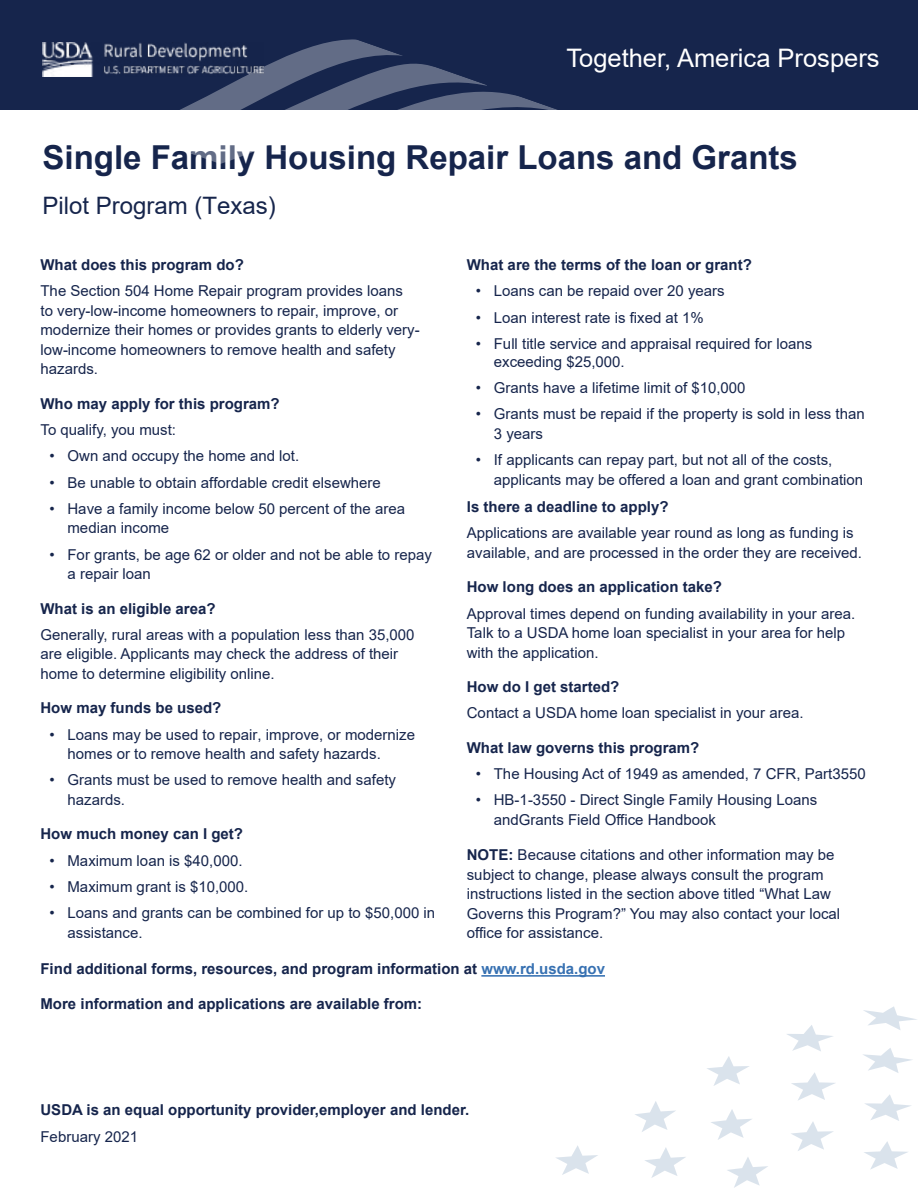
<style>
.page{position:relative;width:918px;height:1188px;background:#fff}
.page>*{position:absolute;margin:0;border:0;box-sizing:border-box;transform-origin:0 0}
.t1{font:700 33px "Arial";color:#16254c}
.Catch_Phrase{font:25.5px "Arial";color:#fff}
.t2{font:24px "Arial";color:#16254c}
.Body_text{font:15px/19.5px "Arial";color:#16254c}
.Body_Subhead{font:700 15px "Arial";color:#16254c}
.Body_Subhead-2{font:15px/26.2px "Arial";color:#16254c}
.t3{font:15px/18px "Arial";color:#16254c}
.s1{font-style:inherit}
.s2{font-weight:700}
.s3{color:#3771b2}
</style>
<div class="page">
<div style="left:0;top:0;width:918px;height:109px;background:#16254c"></div>
<svg style="left:864px;top:1141px;width:44px;height:29px"></svg>
<svg style="left:863px;top:1048px;width:50px;height:25px"></svg>
<svg style="left:791px;top:1072px;width:44px;height:29px"></svg>
<svg style="left:711px;top:1109px;width:41px;height:31px"></svg>
<svg style="left:645px;top:1147px;width:41px;height:31px"></svg>
<svg style="left:865px;top:1094px;width:46px;height:27px"></svg>
<svg style="left:791px;top:1122px;width:43px;height:29px"></svg>
<svg style="left:727px;top:1157px;width:41px;height:31px"></svg>
<svg style="left:863px;top:1006px;width:54px;height:24px"></svg>
<svg style="left:787px;top:1025px;width:46px;height:26px"></svg>
<svg style="left:707px;top:1056px;width:42px;height:30px"></svg>
<svg style="left:635px;top:1101px;width:41px;height:31px"></svg>
<svg style="left:556px;top:1145px;width:42px;height:30px"></svg>
<img style="left:43px;top:43px;width:22px;height:33px">
<svg style="left:65px;top:42px;width:34px;height:68px"></svg>
<svg style="left:99px;top:42px;width:181px;height:68px"></svg>
<svg style="left:280px;top:39px;width:283px;height:71px"></svg>
<hr style="left:481px;top:975px;width:124px;height:2px;background:#3771b2">
<p class="Catch_Phrase" style="left:566px;top:41px;width:315px">Together, America Prospers</p>
<p class="t1" style="left:43px;top:134px;width:757px">Single Family Housing Repair Loans <span class="s1">and</span> Grants</p>
<p class="t2" style="left:43px;top:189px;width:235px">Pilot Program (Texas)</p>
<p class="Body_Subhead" style="left:467px;top:254px;width:287px">What are the terms of the loan or grant?</p>
<p class="Body_text" style="left:476px;top:281px;width:250px">• Loans can be repaid over 20 years</p>
<p class="Body_text" style="left:476px;top:308px;width:230px">• Loan interest rate is fixed at 1%</p>
<p class="t3" style="left:494px;top:335px;width:320px;text-indent:-18px"><span class="s1">•</span> Full title service and appraisal required for loans exceeding $25,000.</p>
<p class="Body_text" style="left:476px;top:378px;width:271px">• Grants have a lifetime limit of $10,000</p>
<p class="Body_text" style="left:494px;top:404px;width:372px;text-indent:-18px">• Grants must be repaid if the property is sold in less than<br>3 years</p>
<p class="Body_text" style="left:494px;top:450px;width:371px;text-indent:-18px">• If applicants can repay part, but not all of the costs, applicants may be offered a loan and grant combination</p>
<p class="Body_Subhead" style="left:467px;top:496px;width:203px">Is there a deadline to apply?</p>
<p class="Body_text" style="left:467px;top:523px;width:397px">Applications are available year round as long as funding is available, and are processed in the order they are received.</p>
<p class="Body_Subhead" style="left:467px;top:577px;width:257px">How long does an application take?</p>
<p class="Body_text" style="left:467px;top:603px;width:390px">Approval times depend on funding availability in your area.<br>Talk to a USDA home loan specialist in your area for help with the application.</p>
<p class="Body_Subhead" style="left:467px;top:676px;width:154px">How do I get started?</p>
<p class="Body_text" style="left:467px;top:703px;width:338px">Contact a USDA home loan specialist in your area.</p>
<p class="Body_Subhead" style="left:467px;top:737px;width:234px">What law governs this program?</p>
<p class="Body_text" style="left:476px;top:764px;width:391px">• The Housing Act of 1949 as amended, 7 CFR, Part3550</p>
<p class="Body_text" style="left:494px;top:790px;width:325px;text-indent:-18px">• HB-1-3550 - Direct Single Family Housing Loans andGrants Field Office Handbook</p>
<p class="Body_text" style="left:467px;top:845px;width:375px"><span class="s2">NOTE:</span> Because citations and other information may be subject to change, please always consult the program instructions listed in the section above titled “What Law Governs this Program?” You may also contact your local office for assistance.</p>
<p class="Body_Subhead" style="left:40px;top:958px;width:566px">Find additional forms, resources, and program information at <span class="s3">www.rd.usda.gov</span></p>
<p class="Body_Subhead" style="left:40px;top:993px;width:383px">More information and applications are available from:</p>
<p class="Body_Subhead" style="left:40px;top:254px;width:205px">What does this program do?</p>
<p class="Body_text" style="left:40px;top:281px;width:381px">The Section 504 Home Repair program provides loans<br>to very-low-income homeowners to repair, improve, or modernize their homes or provides grants to elderly very&shy;low-income homeowners to remove health and safety hazards.</p>
<p class="Body_Subhead" style="left:40px;top:393px;width:241px">Who may apply for this program?</p>
<p class="Body_text" style="left:40px;top:420px;width:137px">To qualify, you must:</p>
<p class="t3" style="left:50px;top:447px;width:251px"><span class="s1">•</span> Own and occupy the home and lot.</p>
<p class="Body_text" style="left:50px;top:473px;width:333px">• Be unable to obtain affordable credit elsewhere</p>
<p class="Body_text" style="left:68px;top:499px;width:339px;text-indent:-18px">• Have a family income below 50 percent of the area median income</p>
<p class="Body_text" style="left:68px;top:545px;width:366px;text-indent:-18px">• For grants, be age 62 or older and not be able to repay a repair loan</p>
<p class="Body_Subhead-2" style="left:40px;top:595px;width:376px"><span class="s2">What is an eligible area?<br></span>Generally, rural areas with a population less than 35,000</p>
<p class="Body_Subhead-2" style="left:40px;top:644px;width:359px;line-height:19.5px">are eligible. Applicants may check the address of their home to determine eligibility online.</p>
<p class="Body_Subhead" style="left:40px;top:698px;width:182px">How may funds be used?</p>
<p class="Body_text" style="left:67px;top:725px;width:349px;text-indent:-18px">• Loans may be used to repair, improve, or modernize homes or to remove health and safety hazards.</p>
<p class="Body_text" style="left:67px;top:770px;width:330px;text-indent:-18px">• Grants must be used to remove health and safety hazards.</p>
<p class="Body_Subhead" style="left:40px;top:824px;width:204px">How much money can I get?</p>
<p class="Body_text" style="left:50px;top:851px;width:195px">• Maximum loan is $40,000.</p>
<p class="Body_text" style="left:50px;top:877px;width:200px">• Maximum grant is $10,000.</p>
<p class="Body_text" style="left:68px;top:903px;width:369px;text-indent:-18px">• Loans and grants can be combined for up to $50,000 in assistance.</p>
<p class="Body_Subhead" style="left:40px;top:1099px;width:430px">USDA is an equal opportunity provider,employer and lender.</p>
<p class="Body_text" style="left:40px;top:1127px;width:99px">February 2021</p>
</div>
